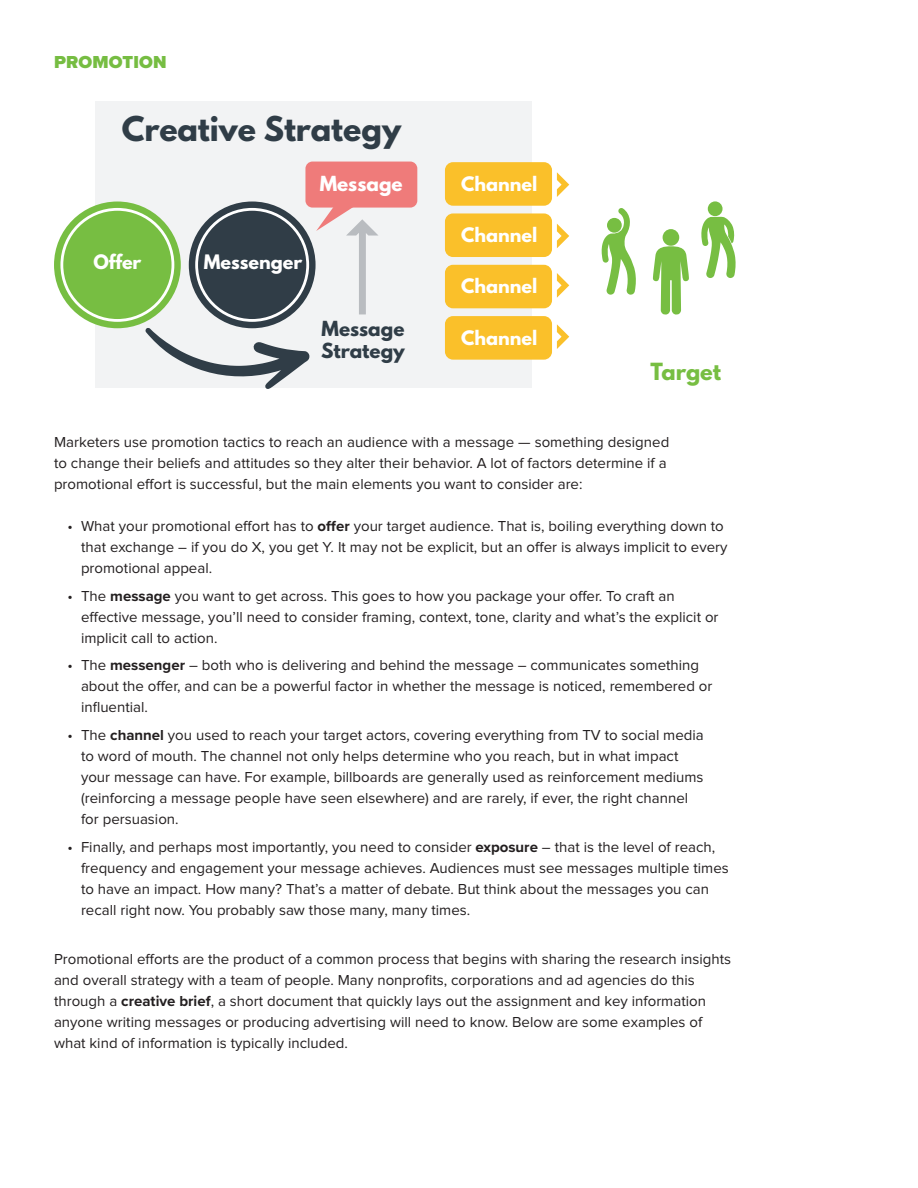
<style>
.page{position:relative;width:918px;height:1188px;background:#fff}
.page>*{position:absolute;margin:0;border:0;box-sizing:border-box;transform-origin:0 0}
.t1{font:700 30.3px "League Spartan";color:#303d47}
.t2{font:700 21px "League Spartan";letter-spacing:-.005em;color:#77be42}
.t3{font:700 18.45px/22px "League Spartan";color:#303d47}
.t4{font:700 18.45px "League Spartan";color:#fff}
.t5{font:900 18px "Proxima Nova";letter-spacing:.01em;color:#76bd42}
.t6{font:700 17.7px "League Spartan";color:#fff}
.t7{font:15px/21px "Proxima Nova";color:#231f20}
.s1{font-weight:700}
</style>
<div class="page">
<div style="left:95px;top:101px;width:437px;height:287px;background:#f2f3f4"></div>
<div style="left:305px;top:162px;width:112px;height:46px;background:#ef7b7a;border-radius:7px"></div>
<div style="left:54px;top:202px;width:127px;height:126px;background:#77be42;border-radius:50%"></div>
<div style="left:60px;top:208px;width:114px;height:114px;border:3px solid #fff;border-radius:50%"></div>
<div style="left:189px;top:202px;width:127px;height:126px;background:#303d47;border-radius:50%"></div>
<div style="left:195px;top:208px;width:114px;height:114px;border:3px solid #fff;border-radius:50%"></div>
<svg style="left:557px;top:172px;width:12px;height:25px"></svg>
<svg style="left:557px;top:224px;width:12px;height:24px"></svg>
<svg style="left:557px;top:273px;width:12px;height:25px"></svg>
<svg style="left:557px;top:324px;width:12px;height:25px"></svg>
<div style="left:445px;top:162px;width:107px;height:44px;background:#fac02a;border-radius:8px"></div>
<div style="left:445px;top:213px;width:107px;height:44px;background:#fac02a;border-radius:8px"></div>
<div style="left:445px;top:265px;width:107px;height:43px;background:#fac02a;border-radius:8px"></div>
<div style="left:445px;top:316px;width:107px;height:44px;background:#fac02a;border-radius:8px"></div>
<svg style="left:316px;top:207px;width:63px;height:107px"></svg>
<svg style="left:145px;top:328px;width:165px;height:61px"></svg>
<svg style="left:601px;top:208px;width:35px;height:87px"></svg>
<div style="left:708px;top:201px;width:15px;height:15px;background:#77be42;border-radius:50%"></div>
<svg style="left:701px;top:217px;width:35px;height:61px"></svg>
<svg style="left:653px;top:229px;width:36px;height:86px"></svg>
<p class="t5" style="left:54px;top:49px;width:114px">PROMOTION</p>
<h1 class="t1" style="left:122px;top:105px;width:281px">Creative Strategy</h1>
<p class="t6" style="left:93px;top:248px;width:50px">Offer</p>
<p class="t6" style="left:204px;top:248px;width:100px">Messenger</p>
<p class="t4" style="left:320px;top:169px;width:84px">Message</p>
<p class="t6" style="left:461px;top:170px;width:78px">Channel</p>
<p class="t6" style="left:461px;top:221px;width:78px">Channel</p>
<p class="t6" style="left:461px;top:272px;width:78px">Channel</p>
<p class="t6" style="left:461px;top:324px;width:78px">Channel</p>
<p class="t3" style="left:321px;top:317px;width:85px">Message<br>Strategy</p>
<h2 class="t2" style="left:651px;top:355px;width:72px">Target</h2>
<p class="t7" style="left:54px;top:432px;width:617px">Marketers use promotion tactics to reach an audience with a message — something designed to change their beliefs and attitudes so they alter their behavior. A lot of factors determine if a promotional effort is successful, but the main elements you want to consider are:</p>
<p class="t7" style="left:81px;top:516px;width:648px;text-indent:-14px">• What your promotional effort has to <span class="s1">offer</span> your target audience. That is, boiling everything down to that exchange – if you do X, you get Y. It may not be explicit, but an offer is always implicit to every promotional appeal.</p>
<p class="t7" style="left:81px;top:586px;width:639px;text-indent:-14px">• The <span class="s1">message</span> you want to get across. This goes to how you package your offer. To craft an effective message, you’ll need to consider framing, context, tone, clarity and what’s the explicit or implicit call to action.</p>
<p class="t7" style="left:81px;top:655px;width:633px;text-indent:-14px">• The <span class="s1">messenger</span> – both who is delivering and behind the message – communicates something about the offer, and can be a powerful factor in whether the message is noticed, remembered or influential.</p>
<p class="t7" style="left:81px;top:725px;width:624px;text-indent:-13px">• The <span class="s1">channel</span> you used to reach your target actors, covering everything from TV to social media to word of mouth. The channel not only helps determine who you reach, but in what impact your message can have. For example, billboards are generally used as reinforcement mediums (reinforcing a message people have seen elsewhere) and are rarely, if ever, the right channel for persuasion.</p>
<p class="t7" style="left:81px;top:837px;width:649px;text-indent:-14px">• Finally, and perhaps most importantly, you need to consider <span class="s1">exposure</span> – that is the level of reach, frequency and engagement your message achieves. Audiences must see messages multiple times to have an impact. How many? That’s a matter of debate. But think about the messages you can recall right now. You probably saw those many, many times.</p>
<p class="t7" style="left:54px;top:949px;width:679px">Promotional efforts are the product of a common process that begins with sharing the research insights and overall strategy with a team of people. Many nonprofits, corporations and ad agencies do this through a <span class="s1">creative brief</span>, a short document that quickly lays out the assignment and key information anyone writing messages or producing advertising will need to know. Below are some examples of what kind of information is typically included.</p>
</div>
